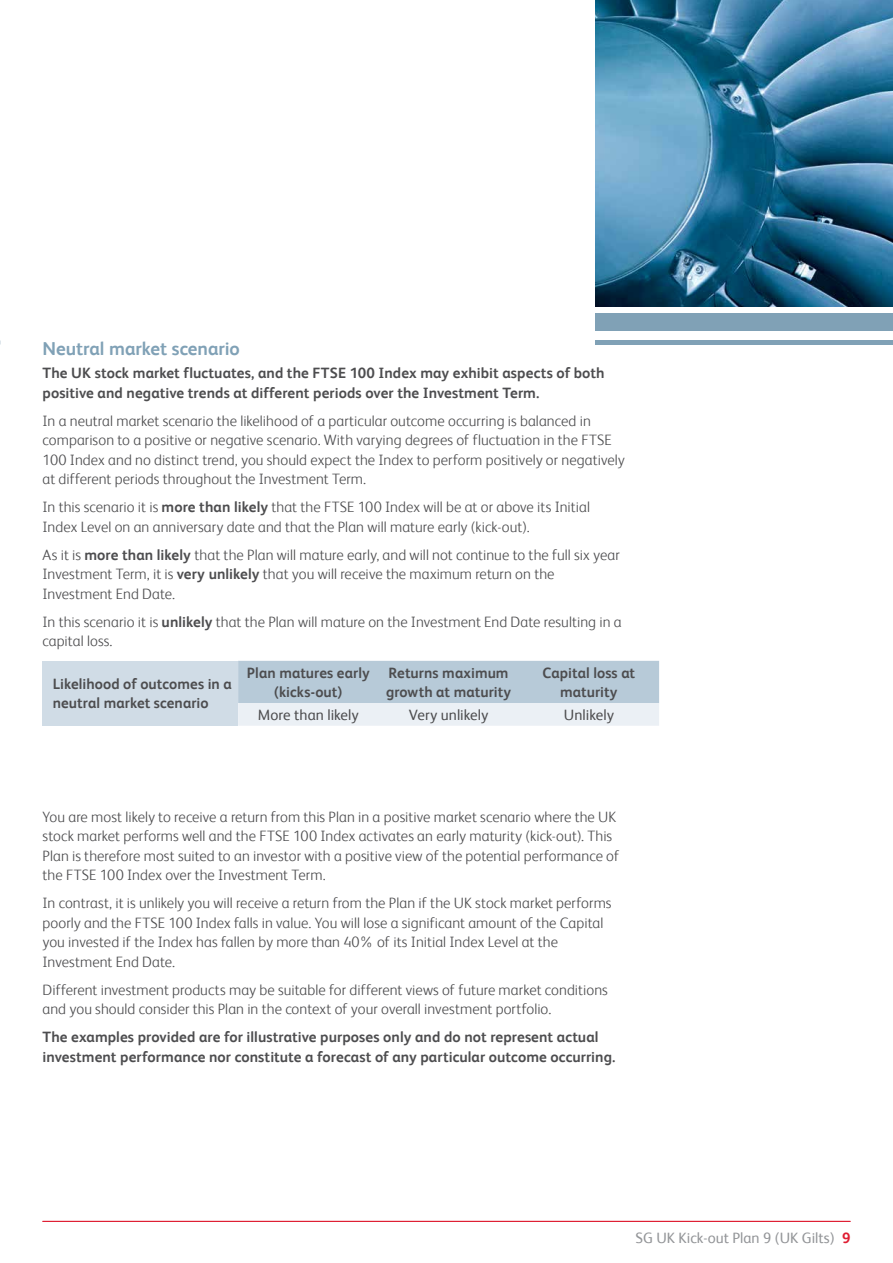
<style>
.page{position:relative;width:893px;height:1263px;background:#fff}
.page>*{position:absolute;margin:0;border:0;box-sizing:border-box;transform-origin:0 0}
.t1{font:700 18.75px "FS Albert";color:#80a1b6}
.t2{font:300 15px/19.5px "FS Albert";letter-spacing:.005em;color:#4d4d4f}
.t3{font:700 15px/19.5px "FS Albert";letter-spacing:.005em;color:#4d4d4f}
.t4{font:15px "FS Albert";color:#4d4d4f}
.t5{font:15px "FS Albert";color:#939598}
.t6{font:700 15px "FS Albert";color:#df1e32}
.s1{font-weight:700}
</style>
<div class="page">
<div style="left:43px;top:661px;width:195px;height:65px;background:#d0dce6"></div>
<svg style="left:238px;top:661px;width:421px;height:65px;background:#c9d7e2"></svg>
<div style="left:595px;top:314px;width:298px;height:17px;background:#80a1b6"></div>
<hr style="left:595px;top:340px;width:298px;height:4px;background:#80a1b6">
<img style="left:595px;top:0;width:298px;height:306px">
<hr style="left:43px;top:1221px;width:807px;height:1px;background:#df1e32">
<p class="t1" style="left:43px;top:337px;width:199px">Neutral market scenario</p>
<p class="t3" style="left:43px;top:363px;width:564px">The UK stock market fluctuates, and the FTSE 100 Index may exhibit aspects of both positive and negative trends at different periods over the Investment Term.</p>
<p class="t2" style="left:43px;top:411px;width:584px">In a neutral market scenario the likelihood of a particular outcome occurring is balanced in comparison to a positive or negative scenario. With varying degrees of fluctuation in the FTSE 100 Index and no distinct trend, you should expect the Index to perform positively or negatively at different periods throughout the Investment Term.</p>
<p class="t2" style="left:43px;top:497px;width:549px">In this scenario it is <span class="s1">more than likely</span> that the FTSE 100 Index will be at or above its Initial<br>Index Level on an anniversary date and that the Plan will mature early (kick-out).</p>
<p class="t2" style="left:43px;top:545px;width:579px">As it is <span class="s1">more than likely</span> that the Plan will mature early, and will not continue to the full six year<br>Investment Term, it is <span class="s1">very unlikely</span> that you will receive the maximum return on the<br>Investment End Date.</p>
<p class="t2" style="left:43px;top:612px;width:581px">In this scenario it is <span class="s1">unlikely</span> that the Plan will mature on the Investment End Date resulting in a capital loss.</p>
<p class="t3" style="left:53px;top:674px;width:181px">Likelihood of outcomes in a neutral market scenario</p>
<p class="t3" style="left:247px;top:662px;width:124px;text-align:center">Plan matures early (kicks-out)</p>
<p class="t3" style="left:386px;top:662px;width:127px">Returns maximum growth at maturity</p>
<p class="t3" style="left:543px;top:662px;width:94px;text-align:center">Capital loss at maturity</p>
<p class="t4" style="left:258px;top:706px;width:102px">More than likely</p>
<p class="t4" style="left:409px;top:706px;width:81px">Very unlikely</p>
<p class="t4" style="left:564px;top:706px;width:51px">Unlikely</p>
<p class="t2" style="left:43px;top:807px;width:578px">You are most likely to receive a return from this Plan in a positive market scenario where the UK stock market performs well and the FTSE 100 Index activates an early maturity (kick-out). This Plan is therefore most suited to an investor with a positive view of the potential performance of the FTSE 100 Index over the Investment Term.</p>
<p class="t2" style="left:43px;top:893px;width:571px">In contrast, it is unlikely you will receive a return from the Plan if the UK stock market performs poorly and the FTSE 100 Index falls in value. You will lose a significant amount of the Capital you invested if the Index has fallen by more than 40% of its Initial Index Level at the Investment End Date.</p>
<p class="t2" style="left:43px;top:980px;width:567px">Different investment products may be suitable for different views of future market conditions and you should consider this Plan in the context of your overall investment portfolio.</p>
<p class="t3" style="left:43px;top:1027px;width:574px">The examples provided are for illustrative purposes only and do not represent actual investment performance nor constitute a forecast of any particular outcome occurring.</p>
<p class="t5" style="left:635px;top:1229px;width:201px">SG UK Kick-out Plan 9 (UK Gilts)</p>
<p class="t6" style="left:842px;top:1229px;width:10px">9</p>
</div>
